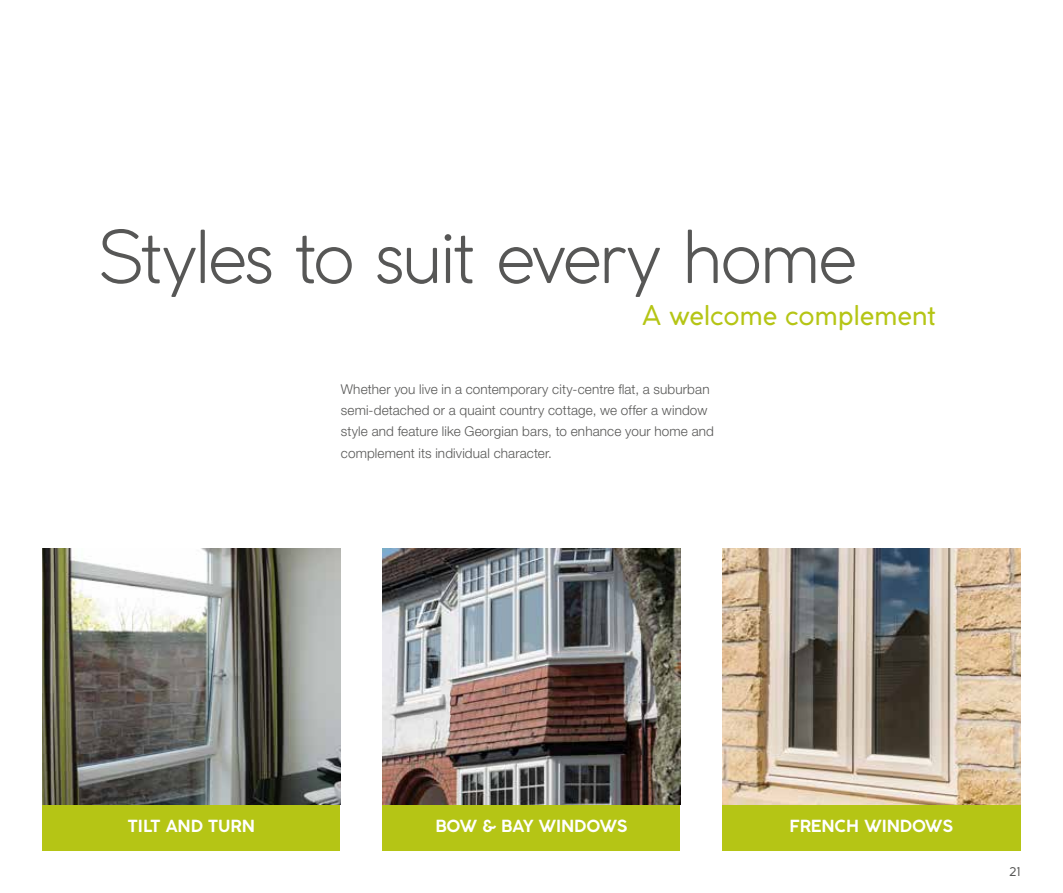
<style>
.page{position:relative;width:1063px;height:893px;background:#fff}
.page>*{position:absolute;margin:0;border:0;box-sizing:border-box;transform-origin:0 0}
.t1{font:300 72px "Coco Gothic";letter-spacing:-.035em;color:#575756}
.t2{font:27px "Coco Gothic";letter-spacing:-.01em;color:#b5c515}
.t3{font:700 16.5px "Coco Gothic";color:#fff}
.t4{font:300 13.5px/21px "Helvetica Neue LT Std";letter-spacing:.01em;color:#575756}
.t5{font:12px "Coco Gothic";color:#575756}
</style>
<div class="page">
<div style="left:43px;top:804px;width:297px;height:46px;background:#b5c515"></div>
<img style="left:43px;top:549px;width:298px;height:255px">
<div style="left:383px;top:804px;width:297px;height:46px;background:#b5c515"></div>
<img style="left:383px;top:549px;width:297px;height:255px">
<div style="left:722px;top:804px;width:298px;height:46px;background:#b5c515"></div>
<img style="left:723px;top:549px;width:297px;height:255px">
<h1 class="t1" style="left:98px;top:204px;width:760px">Styles to suit every home</h1>
<h2 class="t2" style="left:642px;top:295px;width:296px">A welcome complement</h2>
<p class="t4" style="left:341px;top:379px;width:375px">Whether you live in a contemporary city-centre flat, a suburban semi-detached or a quaint country cottage, we offer a window style and feature like Georgian bars, to enhance your home and complement its individual character.</p>
<p class="t3" style="left:128px;top:814px;width:128px">TILT AND TURN</p>
<p class="t3" style="left:435px;top:814px;width:194px">BOW &amp; BAY WINDOWS</p>
<p class="t3" style="left:789px;top:814px;width:165px">FRENCH WINDOWS</p>
<p class="t5" style="left:1009px;top:863px;width:13px">21</p>
</div>
